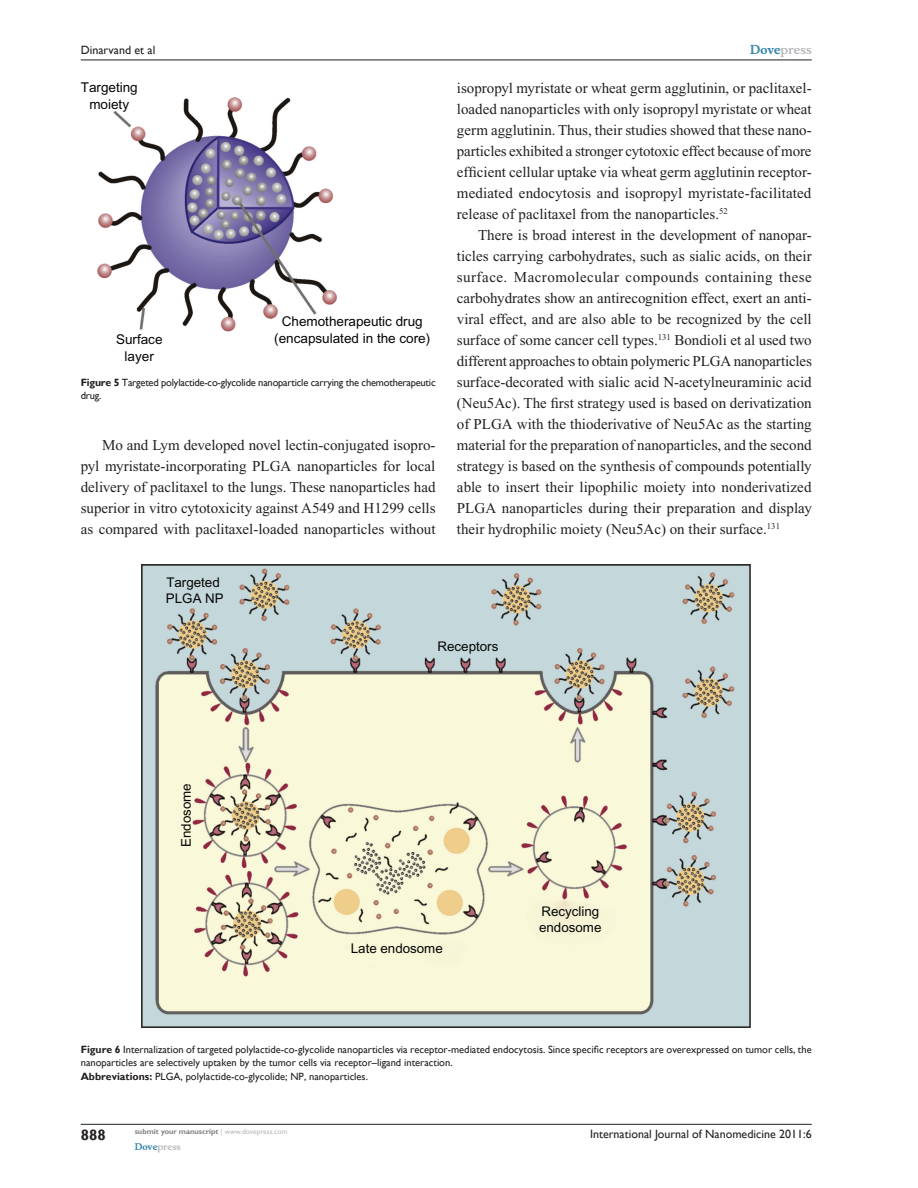
<style>
.page{position:relative;width:918px;height:1188px;background:#fff}
.page>*{position:absolute;margin:0;border:0;box-sizing:border-box;transform-origin:0 0}
.t1{font:15px/21px "Times New Roman";color:#231f20;text-align:justify}
.t2{font:700 15px "Gill Sans";color:#231f20}
.t3{font:13.5px/16.2px "Arial";color:#040503;text-align:center}
.t4{font:13.35px/16px "Arial";color:#040503}
.t5{font:12px "Gill Sans";color:#231f20}
.t6{font:700 12px "Musee";color:#b8b9bc}
.t7{font:10.5px/13.5px "Gill Sans";color:#231f20}
.t8{font:10.5px/13.5px "Gill Sans";letter-spacing:-.02em;color:#231f20}
.t9{font:700 9px "Musee";color:#b8b9bc}
.t10{font:700 7.5px "Gill Sans";color:#808285}
.s1{font-weight:700}
.s2{color:#3485ae}
.s3{font-weight:400;color:#b8b9bc}
</style>
<div class="page">
<hr style="left:81px;top:1124px;width:731px;height:1px;background:#231f20">
<hr style="left:81px;top:60px;width:731px;height:1px;background:#231f20">
<img style="left:98px;top:97px;width:239px;height:235px">
<img style="left:142px;top:565px;width:609px;height:462px">
<p class="t5" style="left:81px;top:43px;width:76px">Dinarvand et al</p>
<p class="t3" style="left:81px;top:80px;width:59px">Targeting moiety</p>
<p class="t3" style="left:274px;top:314px;width:158px">Chemotherapeutic drug (encapsulated in the core)</p>
<p class="t8" style="left:81px;top:376px;width:356px"><span class="s1">Figure 5</span> Targeted polylactide-co-glycolide nanoparticle carrying the chemotherapeutic drug.</p>
<p class="t3" style="left:116px;top:332px;width:48px">Surface layer</p>
<p class="t1" style="left:81px;top:434px;width:356px;text-indent:21px">Mo and Lym developed novel lectin-conjugated isopro&shy;pyl myristate-incorporating PLGA nanoparticles for local delivery of paclitaxel to the lungs. These nanoparticles had superior in vitro cytotoxicity against A549 and H1299 cells as compared with paclitaxel-loaded nanoparticles without</p>
<p class="t4" style="left:166px;top:575px;width:59px">Targeted<br>PLGA NP</p>
<p class="t6" style="left:750px;top:43px;width:63px"><span class="s2">Dove</span>press</p>
<p class="t1" style="left:457px;top:77px;width:356px">isopropyl myristate or wheat germ agglutinin, or paclitaxel&shy;loaded nanoparticles with only isopropyl myristate or wheat germ agglutinin. Thus, their studies showed that these nano&shy;particles exhibited a stronger cytotoxic effect because of more efficient cellular uptake via wheat germ agglutinin receptor&shy;mediated endocytosis and isopropyl myristate-facilitated release of paclitaxel from the nanoparticles.<sup>52</sup></p>
<p class="t1" style="left:457px;top:224px;width:357px;text-indent:21px">There is broad interest in the development of nanopar&shy;ticles carrying carbohydrates, such as sialic acids, on their surface. Macromolecular compounds containing these carbohydrates show an antirecognition effect, exert an anti&shy;viral effect, and are also able to be recognized by the cell surface of some cancer cell types.<sup>131</sup> Bondioli et al used two different approaches to obtain polymeric PLGA nanoparticles surface-decorated with sialic acid N-acetylneuraminic acid (Neu5Ac). The first strategy used is based on derivatization of PLGA with the thioderivative of Neu5Ac as the starting material for the preparation of nanoparticles, and the second strategy is based on the synthesis of compounds potentially able to insert their lipophilic moiety into nonderivatized PLGA nanoparticles during their preparation and display their hydrophilic moiety (Neu5Ac) on their surface.<sup>131</sup></p>
<p class="t4" style="left:178px;top:847px;width:65px;rotate:-90deg">Endosome</p>
<p class="t4" style="left:438px;top:639px;width:62px">Receptors</p>
<p class="t4" style="left:351px;top:940px;width:93px">Late endosome</p>
<p class="t4" style="left:539px;top:904px;width:64px">Recycling endosome</p>
<p class="t7" style="left:81px;top:1042px;width:732px"><span class="s1">Figure 6</span> Internalization of targeted polylactide-co-glycolide nanoparticles via receptor-mediated endocytosis. Since specific receptors are overexpressed on tumor cells, the nanoparticles are selectively uptaken by the tumor cells via receptor–ligand interaction.<br><span class="s1">Abbreviations:</span> PLGA, polylactide-co-glycolide; NP, nanoparticles.</p>
<p class="t2" style="left:81px;top:1126px;width:26px">888</p>
<p class="t10" style="left:135px;top:1127px;width:154px">submit your manuscript <span class="s3">| www.dovepress.com</span></p>
<p class="t9" style="left:135px;top:1141px;width:48px"><span class="s2">Dove</span>press</p>
<p class="t5" style="left:590px;top:1127px;width:223px">International Journal of Nanomedicine 2011:6</p>
</div>
